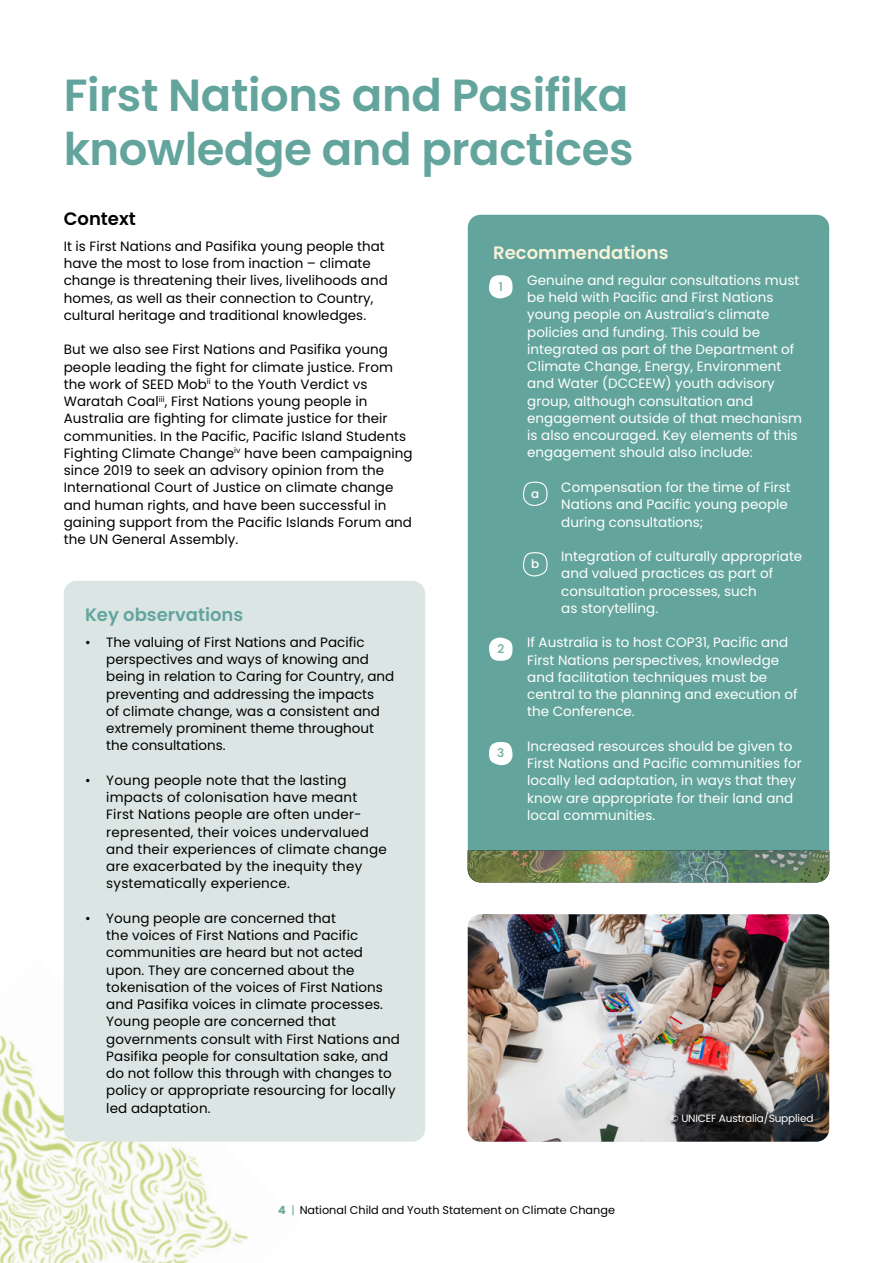
<style>
.page{position:relative;width:893px;height:1263px;background:#fff}
.page>*{position:absolute;margin:0;border:0;box-sizing:border-box;transform-origin:0 0}
.t1{font:600 45px/54px "Poppins";letter-spacing:-.01em;color:#63a59d}
.t2{font:600 18px "Poppins";color:#63a59d}
.t3{font:600 18px "Poppins";color:#f7f2d8}
.t4{font:600 18px "Poppins";color:#000}
.t5{font:13.5px/17.2px "Poppins";letter-spacing:.005em;color:#000}
.t6{font:13.5px/17.2px "Poppins";color:#fff}
.t7{font:500 12px "Poppins";color:#68a99b}
.t8{font:500 12px "Poppins";color:#fff}
.t9{font:11.25px "Poppins";color:#000}
.t10{font:10.5px "Poppins";letter-spacing:-.015em;color:#fff}
.s1{font-weight:700;color:#68a99b}
.s2{color:#68a99b}
</style>
<div class="page">
<img style="left:0;top:1035px;width:249px;height:228px">
<div style="left:64px;top:581px;width:361px;height:561px;background:#dbe6e4;border-radius:13px"></div>
<div style="left:468px;top:215px;width:361px;height:667px;background:#63a59d;border-radius:13px"></div>
<svg style="left:489px;top:275px;width:24px;height:24px"></svg>
<svg style="left:522px;top:481px;width:26px;height:25px"></svg>
<svg style="left:522px;top:552px;width:26px;height:25px"></svg>
<svg style="left:489px;top:637px;width:24px;height:24px"></svg>
<svg style="left:489px;top:742px;width:24px;height:24px"></svg>
<img style="left:468px;top:850px;width:361px;height:32px">
<img style="left:468px;top:914px;width:361px;height:228px">
<div style="left:662px;top:1104px;width:159px;height:29px;background:#000;opacity:.3"></div>
<h1 class="t1" style="left:64px;top:73px;width:571px">First Nations and Pasifika knowledge and practices</h1>
<h2 class="t4" style="left:64px;top:211px;width:73px">Context</h2>
<p class="t5" style="left:64px;top:238px;width:325px">It is First Nations and Pasifika young people that have the most to lose from inaction – climate change is threatening their lives, livelihoods and homes, as well as their connection to Country, cultural heritage and traditional knowledges.</p>
<p class="t5" style="left:64px;top:341px;width:350px">But we also see First Nations and Pasifika young people leading the fight for climate justice. From the work of SEED Mob<sup>ii</sup> to the Youth Verdict vs Waratah Coal<sup>iii</sup>, First Nations young people in Australia are fighting for climate justice for their communities. In the Pacific, Pacific Island Students Fighting Climate Change<sup>iv</sup> have been campaigning since 2019 to seek an advisory opinion from the International Court of Justice on climate change and human rights, and have been successful in gaining support from the Pacific Islands Forum and the UN General Assembly.</p>
<h2 class="t3" style="left:493px;top:245px;width:177px">Recommendations</h2>
<p class="t6" style="left:527px;top:272px;width:276px">Genuine and regular consultations must be held with Pacific and First Nations young people on Australia’s climate policies and funding. This could be integrated as part of the Department of Climate Change, Energy, Environment and Water (DCCEEW) youth advisory group, although consultation and engagement outside of that mechanism is also encouraged. Key elements of this engagement should also include:</p>
<p class="t6" style="left:561px;top:479px;width:231px">Compensation for the time of First<br>Nations and Pacific young people during consultations;</p>
<p class="t6" style="left:561px;top:548px;width:243px">Integration of culturally appropriate and valued practices as part of consultation processes, such<br>as storytelling.</p>
<p class="t6" style="left:527px;top:634px;width:272px">If Australia is to host COP31, Pacific and First Nations perspectives, knowledge and facilitation techniques must be central to the planning and execution of the Conference.</p>
<p class="t6" style="left:527px;top:738px;width:276px">Increased resources should be given to First Nations and Pacific communities for locally led adaptation, in ways that they know are appropriate for their land and local communities.</p>
<p class="t7" style="left:499px;top:279px;width:6px">1</p>
<p class="t8" style="left:531px;top:486px;width:10px">a</p>
<p class="t8" style="left:531px;top:557px;width:10px">b</p>
<h2 class="t2" style="left:85px;top:607px;width:160px">Key observations</h2>
<p class="t5" style="left:106px;top:634px;width:289px;text-indent:-21px">• The valuing of First Nations and Pacific perspectives and ways of knowing and being in relation to Caring for Country, and preventing and addressing the impacts<br>of climate change, was a consistent and extremely prominent theme throughout the consultations.</p>
<p class="t5" style="left:106px;top:772px;width:282px;text-indent:-21px">• Young people note that the lasting impacts of colonisation have meant First Nations people are often under&shy;represented, their voices undervalued and their experiences of climate change are exacerbated by the inequity they systematically experience.</p>
<p class="t5" style="left:106px;top:910px;width:295px;text-indent:-21px">• Young people are concerned that<br>the voices of First Nations and Pacific communities are heard but not acted upon. They are concerned about the tokenisation of the voices of First Nations and Pasifika voices in climate processes.<br>Young people are concerned that governments consult with First Nations and Pasifika people for consultation sake, and do not follow this through with changes to policy or appropriate resourcing for locally led adaptation.</p>
<p class="t7" style="left:497px;top:642px;width:8px">2</p>
<p class="t7" style="left:497px;top:746px;width:9px">3</p>
<p class="t10" style="left:671px;top:1112px;width:144px">© UNICEF Australia/Supplied</p>
<p class="t9" style="left:278px;top:1203px;width:338px"><span class="s1">4</span> <span class="s2">|</span> National Child and Youth Statement on Climate Change</p>
</div>
